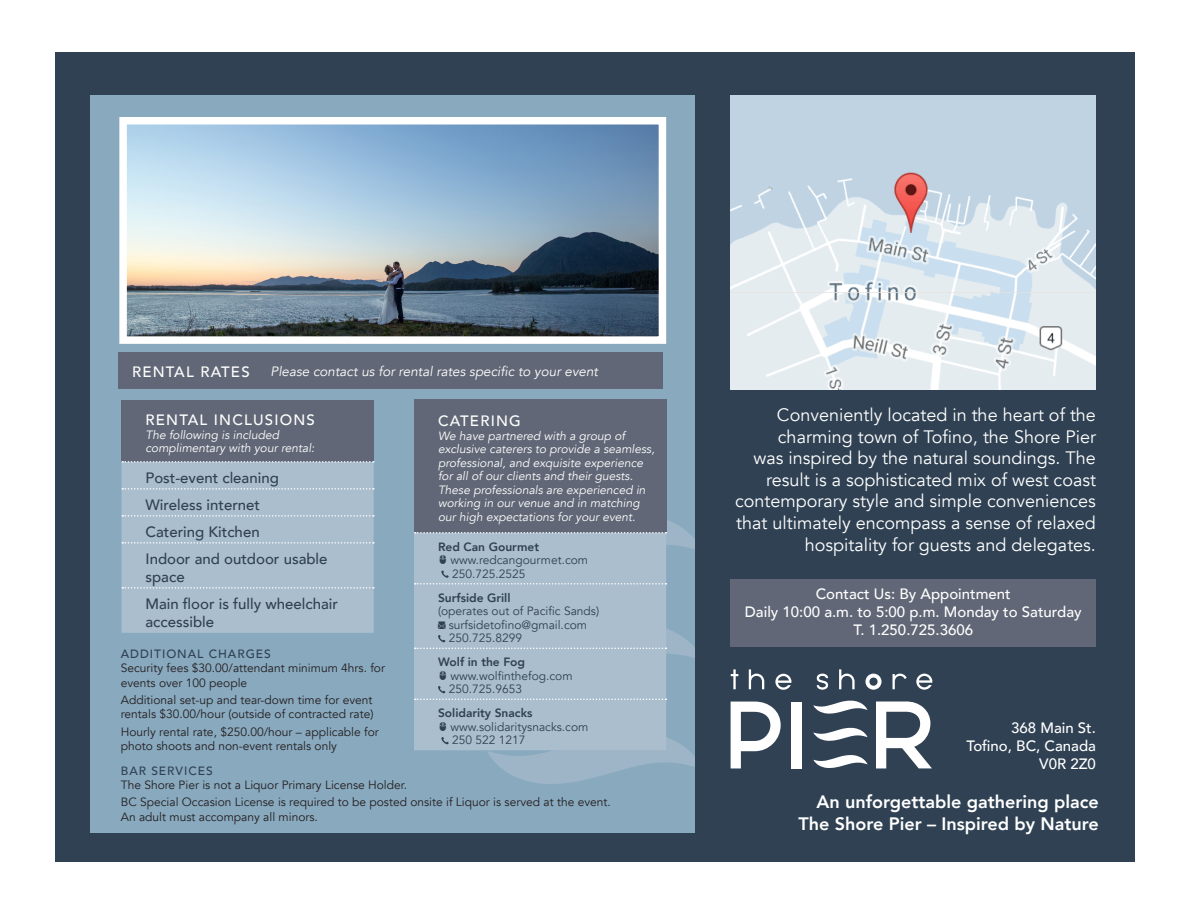
<style>
.page{position:relative;width:1188px;height:918px;background:#fff}
.page>*{position:absolute;margin:0;border:0;box-sizing:border-box;transform-origin:0 0}
.t1{font:18px/21.6px "Avenir";color:#fff;text-align:right}
.t2{font:800 18px/21.6px "Avenir";color:#fff;text-align:right}
.t3{font:500 15px/18px "Avenir";color:#2f4153}
.t4{font:500 15px/18px "Avenir";color:#fff;text-align:center}
.t5{font:500 15px "Avenir";letter-spacing:.08em;color:#fff}
.t6{font:italic 13.5px "Avenir";color:#fff}
.t7{font:12px/14.4px "Avenir";color:#231f20}
.t8{font:italic 12px/13.5px "Avenir";color:#fff}
.t9{font:12px/13.5px "Avenir";color:#2f4153}
.t10{font:500 12px "Avenir";letter-spacing:.08em;color:#2f4153}
.t11{font:800 12px "Avenir";color:#2f4153}
.s1{font-weight:800}
</style>
<div class="page">
<div style="left:55px;top:52px;width:1080px;height:810px;background:#2f4153"></div>
<svg style="left:731px;top:702px;width:50px;height:66px"></svg>
<div style="left:792px;top:702px;width:10px;height:66px;background:#fff"></div>
<svg style="left:876px;top:701px;width:56px;height:67px"></svg>
<svg style="left:813px;top:755px;width:55px;height:13px"></svg>
<svg style="left:813px;top:728px;width:55px;height:13px"></svg>
<svg style="left:813px;top:700px;width:55px;height:14px"></svg>
<svg style="left:775px;top:674px;width:16px;height:16px"></svg>
<svg style="left:731px;top:669px;width:7px;height:20px"></svg>
<svg style="left:749px;top:669px;width:15px;height:20px"></svg>
<svg style="left:817px;top:674px;width:11px;height:16px"></svg>
<svg style="left:839px;top:669px;width:16px;height:20px"></svg>
<svg style="left:865px;top:674px;width:17px;height:16px"></svg>
<svg style="left:893px;top:674px;width:14px;height:15px"></svg>
<svg style="left:916px;top:674px;width:16px;height:16px"></svg>
<div style="left:91px;top:95px;width:604px;height:738px;background:#89a9be"></div>
<svg style="left:487px;top:737px;width:208px;height:47px"></svg>
<img style="left:128px;top:126px;width:529px;height:209px">
<div style="left:119px;top:117px;width:547px;height:227px;border:8px solid #fff"></div>
<div style="left:122px;top:400px;width:252px;height:62px;background:#616776"></div>
<div style="left:122px;top:461px;width:252px;height:172px;background:#aabece"></div>
<div style="left:118px;top:352px;width:545px;height:37px;background:#616776"></div>
<div style="left:414px;top:399px;width:252px;height:134px;background:#616776"></div>
<div style="left:414px;top:533px;width:252px;height:217px;background:#aabece"></div>
<img style="left:731px;top:95px;width:365px;height:294px">
<div style="left:731px;top:579px;width:365px;height:67px;background:#616776"></div>
<svg style="left:415px;top:514px;width:280px;height:71px"></svg>
<svg style="left:415px;top:621px;width:280px;height:79px;background:#a8bdcd"></svg>
<svg style="left:440px;top:722px;width:9px;height:23px"></svg>
<p class="t5" style="left:132px;top:359px;width:119px">RENTAL RATES</p>
<p class="t6" style="left:271px;top:363px;width:329px">Please contact us for rental rates specific to your event</p>
<p class="t1" style="left:735px;top:404px;width:362px">Conveniently located in the heart of the charming town of Tofino, the Shore Pier<br>was inspired by the natural soundings. The result is a sophisticated mix of west coast contemporary style and simple conveniences that ultimately encompass a sense of relaxed hospitality for guests and delegates.</p>
<p class="t5" style="left:146px;top:407px;width:171px">RENTAL INCLUSIONS</p>
<p class="t8" style="left:146px;top:428px;width:171px">The following is included complimentary with your rental:</p>
<p class="t3" style="left:146px;top:468px;width:135px">Post-event cleaning</p>
<p class="t3" style="left:146px;top:495px;width:116px">Wireless internet</p>
<p class="t3" style="left:146px;top:522px;width:116px">Catering Kitchen</p>
<p class="t3" style="left:146px;top:549px;width:184px">Indoor and outdoor usable space</p>
<p class="t3" style="left:146px;top:594px;width:194px">Main floor is fully wheelchair accessible</p>
<p class="t5" style="left:438px;top:408px;width:84px">CATERING</p>
<p class="t8" style="left:438px;top:429px;width:218px">We have partnered with a group of exclusive caterers to provide a seamless, professional, and exquisite experience for all of our clients and their guests.<br>These professionals are experienced in working in our venue and in matching our high expectations for your event.</p>
<p class="t9" style="left:450px;top:540px;width:139px;text-indent:-12px"><span class="s1">Red Can Gourmet </span>www.redcangourmet.com<br>250.725.2525</p>
<p class="t9" style="left:438px;top:591px;width:163px"><span class="s1">Surfside Grill<br></span>(operates out of Pacific Sands)</p>
<p class="t9" style="left:449px;top:618px;width:140px">surfsidetofino@gmail.com<br>250.725.8299</p>
<p class="t11" style="left:438px;top:653px;width:89px">Wolf in the Fog</p>
<p class="t9" style="left:449px;top:669px;width:125px">www.wolfinthefog.com<br>250.725.9653</p>
<p class="t11" style="left:438px;top:704px;width:96px">Solidarity Snacks</p>
<p class="t9" style="left:450px;top:720px;width:139px">www.solidaritysnacks.com<br>250 522 1217</p>
<p class="t4" style="left:1011px;top:718px;width:86px">368 Main St.</p>
<p class="t4" style="left:745px;top:584px;width:338px">Contact Us: By Appointment<br>Daily 10:00 a.m. to 5:00 p.m. Monday to Saturday</p>
<p class="t4" style="left:854px;top:620px;width:121px">T. 1.250.725.3606</p>
<p class="t10" style="left:121px;top:643px;width:152px">ADDITIONAL CHARGES</p>
<p class="t7" style="left:121px;top:661px;width:266px">Security fees $30.00/attendant minimum 4hrs. for events over 100 people</p>
<p class="t7" style="left:121px;top:693px;width:254px">Additional set-up and tear-down time for event rentals $30.00/hour (outside of contracted rate)</p>
<p class="t7" style="left:121px;top:725px;width:259px">Hourly rental rate, $250.00/hour – applicable for photo shoots and non-event rentals only</p>
<p class="t10" style="left:121px;top:760px;width:93px">BAR SERVICES</p>
<p class="t7" style="left:121px;top:778px;width:288px">The Shore Pier is not a Liquor Primary License Holder.</p>
<p class="t7" style="left:121px;top:795px;width:492px">BC Special Occasion License is required to be posted onsite if Liquor is served at the event.<br>An adult must accompany all minors.</p>
<p class="t4" style="left:966px;top:736px;width:131px">Tofino, BC, Canada</p>
<p class="t4" style="left:1039px;top:754px;width:58px">V0R 2Z0</p>
<p class="t2" style="left:799px;top:791px;width:302px">An unforgettable gathering place<br>The Shore Pier – Inspired by Nature</p>
</div>
